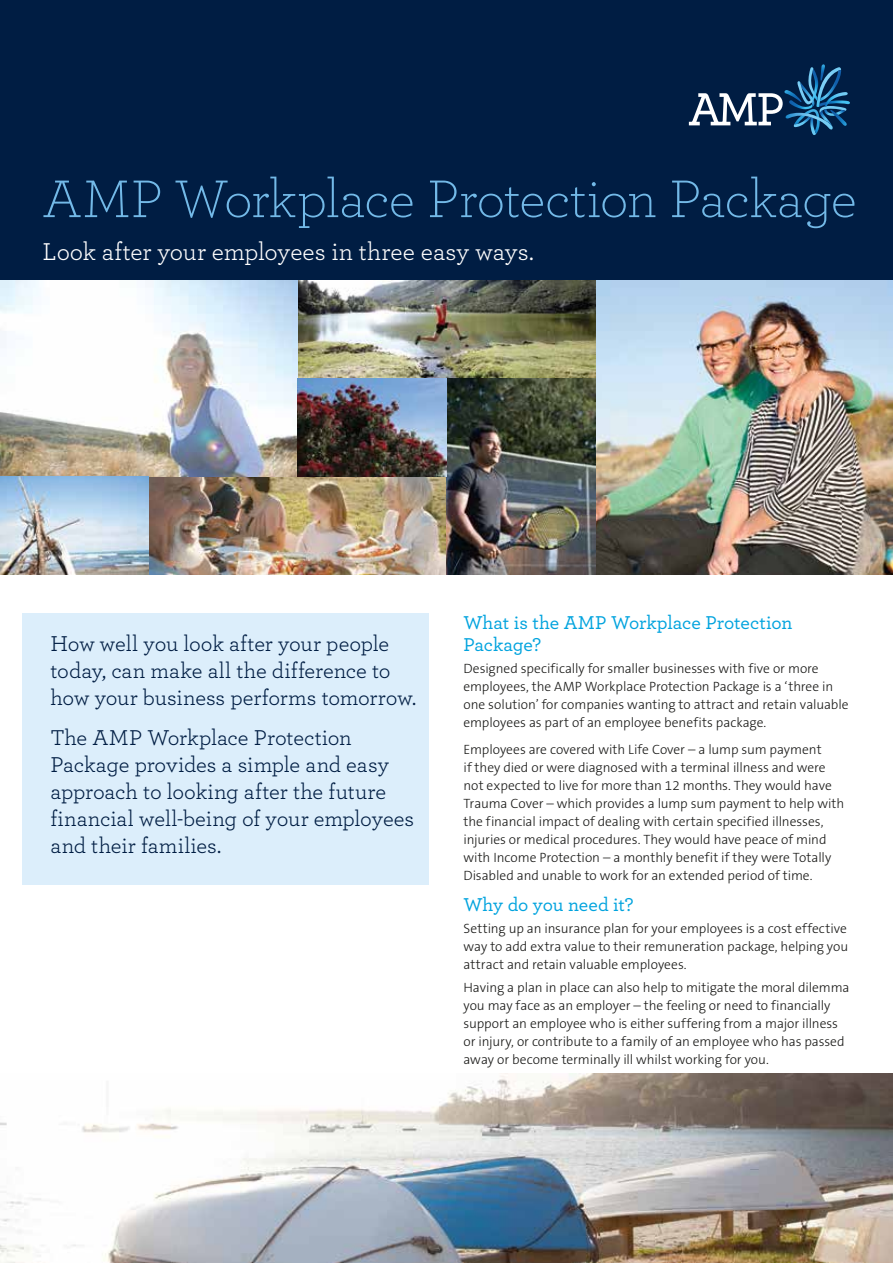
<style>
.page{position:relative;width:893px;height:1263px;background:#fff}
.page>*{position:absolute;margin:0;border:0;box-sizing:border-box;transform-origin:0 0}
.t1{font:300 55.5px "Archer";letter-spacing:-.02em;color:#73b9e7}
.t2{font:25.5px "Archer";color:#fff}
.t3{font:22.5px/27px "Archer";letter-spacing:-.005em;color:#001d43}
.t4{font:500 19.5px/22.5px "Archer";letter-spacing:-.01em;color:#00a3de}
.t5{font:300 13.5px/18px "The Sans B3";color:#1a1a18}
</style>
<div class="page">
<div style="left:0;top:0;width:893px;height:281px;background:#001d43"></div>
<svg style="left:689px;top:64px;width:161px;height:71px"></svg>
<div style="left:22px;top:613px;width:407px;height:271px;background:#dceefb"></div>
<img style="left:595px;top:281px;width:298px;height:293px">
<img style="left:0;top:476px;width:446px;height:98px">
<img style="left:298px;top:281px;width:297px;height:97px">
<img style="left:446px;top:378px;width:149px;height:196px">
<img style="left:0;top:1074px;width:893px;height:189px">
<img style="left:0;top:281px;width:298px;height:195px">
<img style="left:298px;top:378px;width:148px;height:98px">
<h1 class="t1" style="left:43px;top:162px;width:816px">AMP Workplace Protection Package</h1>
<h2 class="t2" style="left:43px;top:234px;width:493px">Look after your employees in three easy ways.</h2>
<h3 class="t3" style="left:51px;top:629px;width:367px">How well you look after your people today, can make all the difference to how your business performs tomorrow.</h3>
<h3 class="t3" style="left:51px;top:723px;width:365px">The AMP Workplace Protection<br>Package provides a simple and easy approach to looking after the future financial well-being of your employees and their families.</h3>
<h3 class="t4" style="left:463px;top:610px;width:330px">What is the AMP Workplace Protection<br>Package?</h3>
<p class="t5" style="left:463px;top:660px;width:387px">Designed specifically for smaller businesses with five or more employees, the AMP Workplace Protection Package is a ‘three in one solution’ for companies wanting to attract and retain valuable employees as part of an employee benefits package.</p>
<p class="t5" style="left:463px;top:741px;width:382px">Employees are covered with Life Cover – a lump sum payment<br>if they died or were diagnosed with a terminal illness and were not expected to live for more than 12 months. They would have Trauma Cover – which provides a lump sum payment to help with the financial impact of dealing with certain specified illnesses, injuries or medical procedures. They would have peace of mind with Income Protection – a monthly benefit if they were Totally Disabled and unable to work for an extended period of time.</p>
<h3 class="t4" style="left:463px;top:892px;width:171px">Why do you need it?</h3>
<p class="t5" style="left:463px;top:920px;width:386px;text-align:justify">Setting up an insurance plan for your employees is a cost effective way to add extra value to their remuneration package, helping you attract and retain valuable employees.</p>
<p class="t5" style="left:463px;top:978px;width:388px">Having a plan in place can also help to mitigate the moral dilemma you may face as an employer – the feeling or need to financially support an employee who is either suffering from a major illness or injury, or contribute to a family of an employee who has passed away or become terminally ill whilst working for you.</p>
</div>
